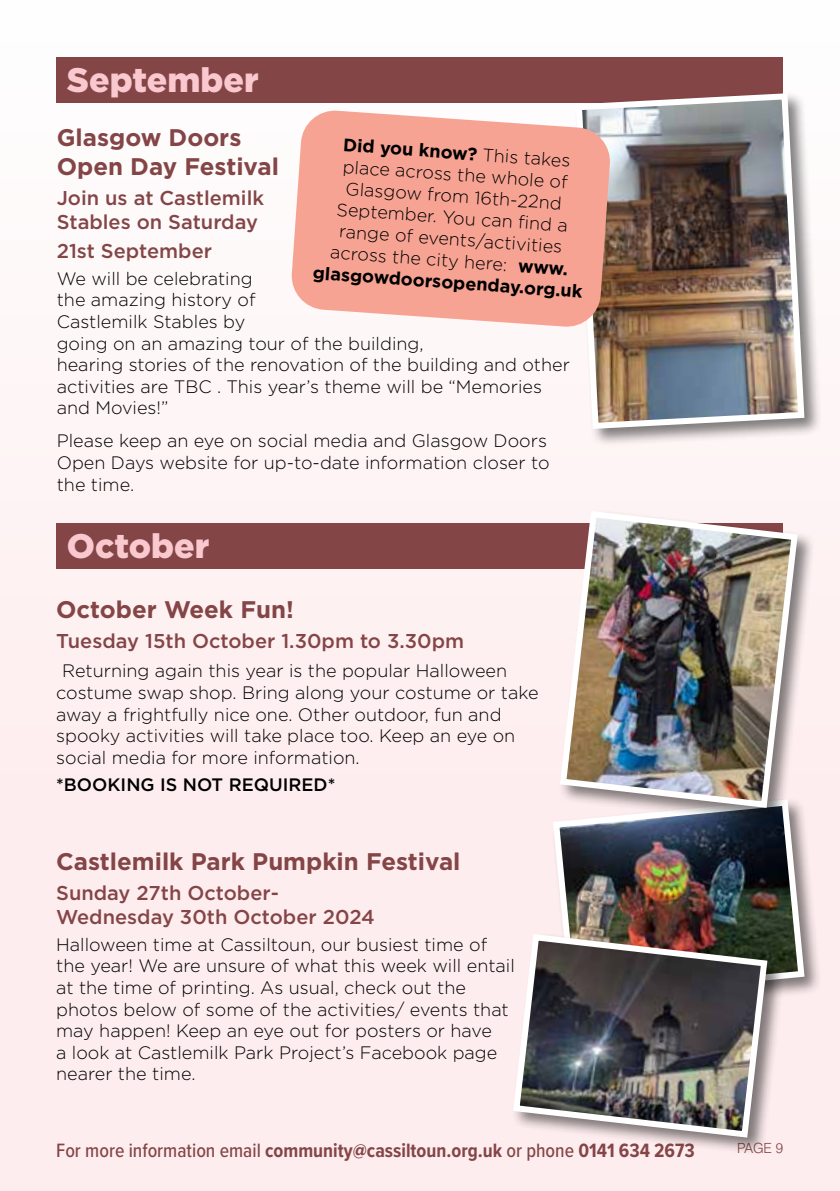
<style>
.page{position:relative;width:840px;height:1191px;background:#fff}
.page>*{position:absolute;margin:0;border:0;box-sizing:border-box;transform-origin:0 0}
.t1{font:900 34px "Gotham";color:#fac8cf}
.t2{font:700 24px/28.8px "Gotham";color:#844547}
.t3{font:500 20px/24px "Gotham";color:#844547}
.t4{font:700 20px "Proxima Nova Cond";color:#844547}
.t5{font:300 18px/21.6px "Gotham";color:#000}
.t6{font:500 18px "Gotham";color:#000}
.t7{font:300 14px "Swiss 721 BT";color:#844547}
.s1{font-weight:700}
.s2{font-weight:500}
</style>
<div class="page">
<div style="left:0;top:0;width:839px;height:1191px;background:#feedee"></div>
<div style="left:56px;top:57px;width:726px;height:46px;background:#844547"></div>
<div style="left:56px;top:523px;width:726px;height:45px;background:#844547"></div>
<div style="left:573px;top:91px;width:249px;height:356px;background:#000;opacity:.5"></div>
<img style="left:572px;top:90px;width:235px;height:342px">
<div style="left:550px;top:797px;width:272px;height:220px;background:#000;opacity:.5"></div>
<img style="left:550px;top:797px;width:257px;height:205px">
<div style="left:510px;top:931px;width:275px;height:224px;background:#000;opacity:.5"></div>
<img style="left:510px;top:930px;width:260px;height:210px">
<svg style="left:290px;top:109px;width:320px;height:219px;background:#f5ab9d"></svg>
<div style="left:557px;top:509px;width:258px;height:317px;background:#000;opacity:.5"></div>
<img style="left:556px;top:509px;width:244px;height:302px">
<h1 class="t1" style="left:67px;top:60px;width:193px">September</h1>
<h2 class="t2" style="left:57px;top:123px;width:223px">Glasgow Doors<br>Open Day Festival</h2>
<p class="t3" style="left:57px;top:185px;width:209px">Join us at Castlemilk<br>Stables on Saturday</p>
<p class="t3" style="left:57px;top:238px;width:157px">21st September</p>
<p class="t5" style="left:57px;top:267px;width:514px">We will be celebrating<br>the amazing history of<br>Castlemilk Stables by<br>going on an amazing tour of the building,<br>hearing stories of the renovation of the building and other activities are TBC . This year’s theme will be “Memories and Movies!”</p>
<p class="t5" style="left:57px;top:430px;width:494px">Please keep an eye on social media and Glasgow Doors<br>Open Days website for up-to-date information closer to the time.</p>
<p class="t5" style="left:322px;top:132px;width:271px;text-align:center;rotate:4deg"><span class="s1">Did you know?</span> This takes place across the whole of<br>Glasgow from 16th-22nd<br>September. You can fi nd a range of events/activities across the city here: <span class="s1">www. glasgowdoorsopenday.org.uk</span></p>
<h1 class="t1" style="left:67px;top:526px;width:144px">October</h1>
<h2 class="t2" style="left:56px;top:594px;width:239px">October Week Fun!</h2>
<p class="t3" style="left:56px;top:628px;width:409px">Tuesday 15th October 1.30pm to 3.30pm</p>
<p class="t5" style="left:56px;top:660px;width:483px;text-indent:6px">Returning again this year is the popular Halloween costume swap shop. Bring along your costume or take away a frightfully nice one. Other outdoor, fun and spooky activities will take place too. Keep an eye on social media for more information.</p>
<p class="t6" style="left:56px;top:773px;width:280px">*BOOKING IS NOT REQUIRED*</p>
<h2 class="t2" style="left:56px;top:846px;width:405px">Castlemilk Park Pumpkin Festival</h2>
<p class="t3" style="left:56px;top:880px;width:320px">Sunday 27th October-<br>Wednesday 30th October 2024</p>
<p class="t5" style="left:56px;top:933px;width:460px">Halloween time at Cassiltoun, our busiest time of the year! We are unsure of what this week will entail at the time of printing. As usual, check out the photos below of some of the activities/ events that may happen! Keep an eye out for posters or have<br>a look at Castlemilk Park Project’s Facebook page nearer the time.</p>
<p class="t4" style="left:56px;top:1135px;width:639px"><span class="s2">For more information email</span> community@cassiltoun.org.uk <span class="s2">or phone</span> 0141 634 2673</p>
<p class="t7" style="left:736px;top:1139px;width:48px">PAGE 9</p>
</div>
